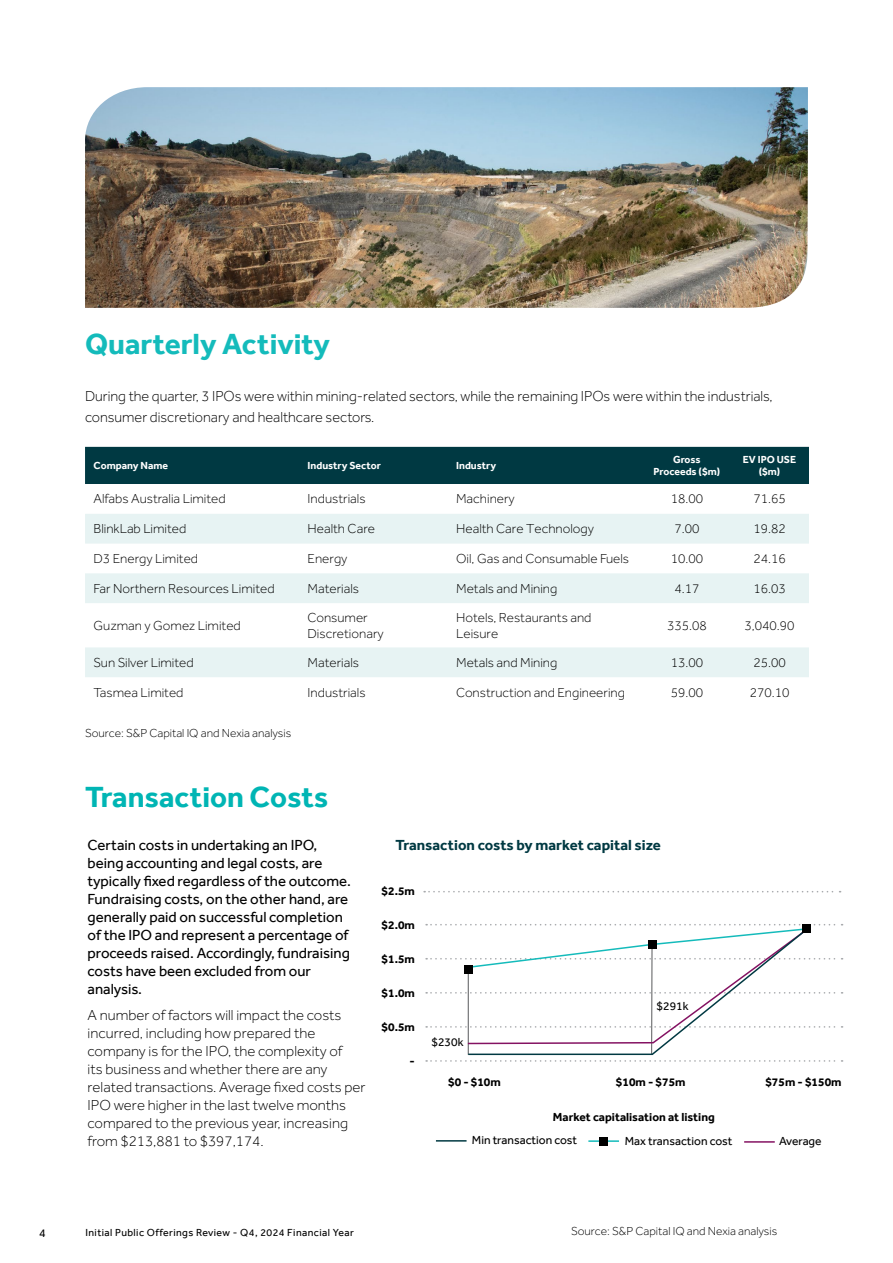
<style>
.page{position:relative;width:893px;height:1263px;background:#fff}
.page>*{position:absolute;margin:0;border:0;box-sizing:border-box;transform-origin:0 0}
.t1{font:700 30px "Effra";color:#14bbbb}
.t2{font:700 30px "Effra";color:#00b5b4}
.t3{font:300 15px/18px "Effra";color:#000}
.t4{font:15px/18px "Effra";color:#000}
.t5{font:700 15px "Effra";color:#003942}
.t6{font:300 13.5px/16.2px "Effra";color:#000}
.t7{font:700 12px "Effra";color:#000}
.t8{font:300 12px "Effra";color:#000}
.t9{font:12px "Effra";color:#000}
.t10{font:700 10.5px/12.6px "Effra";color:#fff;text-align:center}
.t11{font:10.5px "Effra";letter-spacing:.04em;color:#000}
</style>
<div class="page">
<img style="left:85px;top:87px;width:723px;height:221px">
<svg style="left:424px;top:891px;width:417px;height:1px"></svg>
<svg style="left:426px;top:924px;width:417px;height:138px"></svg>
<div style="left:648px;top:940px;width:9px;height:9px;background:#000"></div>
<div style="left:803px;top:925px;width:8px;height:8px;background:#000"></div>
<div style="left:464px;top:965px;width:9px;height:8px;background:#000"></div>
<hr style="left:436px;top:1140px;width:31px;height:1px;background:#003942">
<hr style="left:588px;top:1140px;width:31px;height:2px;background:#14bbbb">
<hr style="left:744px;top:1141px;width:31px;height:2px;background:#841262">
<div style="left:599px;top:1137px;width:9px;height:9px;background:#000"></div>
<div style="left:85px;top:447px;width:724px;height:37px;background:#003942"></div>
<svg style="left:85px;top:514px;width:724px;height:163px;fill:#e7f3f3"></svg>
<h1 class="t1" style="left:85px;top:326px;width:246px">Quarterly Activity</h1>
<p class="t3" style="left:85px;top:385px;width:689px;line-height:21px">During the quarter, 3 IPOs were within mining-related sectors, while the remaining IPOs were within the industrials, consumer discretionary and healthcare sectors.</p>
<p class="t10" style="left:94px;top:459px;width:76px">Company Name</p>
<p class="t10" style="left:308px;top:459px;width:75px">Industry Sector</p>
<p class="t10" style="left:456px;top:459px;width:41px">Industry</p>
<p class="t10" style="left:654px;top:453px;width:68px">Gross<br>Proceeds ($m)</p>
<p class="t10" style="left:743px;top:453px;width:55px">EV IPO USE ($m)</p>
<p class="t6" style="left:94px;top:491px;width:134px">Alfabs Australia Limited</p>
<p class="t6" style="left:308px;top:491px;width:60px">Industrials</p>
<p class="t6" style="left:456px;top:491px;width:60px">Machinery</p>
<p class="t6" style="left:671px;top:491px;width:34px">18.00</p>
<p class="t6" style="left:753px;top:491px;width:34px">71.65</p>
<p class="t6" style="left:94px;top:521px;width:94px">BlinkLab Limited</p>
<p class="t6" style="left:308px;top:521px;width:69px">Health Care</p>
<p class="t6" style="left:456px;top:521px;width:139px">Health Care Technology</p>
<p class="t6" style="left:674px;top:521px;width:27px">7.00</p>
<p class="t6" style="left:753px;top:521px;width:34px">19.82</p>
<p class="t6" style="left:94px;top:550px;width:106px">D3 Energy Limited</p>
<p class="t6" style="left:308px;top:550px;width:41px">Energy</p>
<p class="t6" style="left:456px;top:550px;width:174px">Oil, Gas and Consumable Fuels</p>
<p class="t6" style="left:671px;top:550px;width:34px">10.00</p>
<p class="t6" style="left:753px;top:550px;width:34px">24.16</p>
<p class="t6" style="left:94px;top:580px;width:183px">Far Northern Resources Limited</p>
<p class="t6" style="left:308px;top:580px;width:53px">Materials</p>
<p class="t6" style="left:456px;top:580px;width:103px">Metals and Mining</p>
<p class="t6" style="left:674px;top:580px;width:27px">4.17</p>
<p class="t6" style="left:753px;top:580px;width:34px">16.03</p>
<p class="t6" style="left:94px;top:617px;width:149px">Guzman y Gomez Limited</p>
<p class="t6" style="left:308px;top:609px;width:78px">Consumer<br>Discretionary</p>
<p class="t6" style="left:456px;top:609px;width:137px">Hotels, Restaurants and<br>Leisure</p>
<p class="t6" style="left:667px;top:617px;width:41px">335.08</p>
<p class="t6" style="left:744px;top:617px;width:52px">3,040.90</p>
<p class="t6" style="left:94px;top:654px;width:102px">Sun Silver Limited</p>
<p class="t6" style="left:308px;top:654px;width:53px">Materials</p>
<p class="t6" style="left:456px;top:654px;width:103px">Metals and Mining</p>
<p class="t6" style="left:671px;top:654px;width:34px">13.00</p>
<p class="t6" style="left:753px;top:654px;width:34px">25.00</p>
<p class="t6" style="left:94px;top:684px;width:92px">Tasmea Limited</p>
<p class="t6" style="left:308px;top:684px;width:60px">Industrials</p>
<p class="t6" style="left:456px;top:684px;width:170px">Construction and Engineering</p>
<p class="t6" style="left:671px;top:684px;width:34px">59.00</p>
<p class="t6" style="left:750px;top:684px;width:41px">270.10</p>
<p class="t8" style="left:85px;top:726px;width:208px">Source: S&amp;P Capital IQ and Nexia analysis</p>
<h1 class="t2" style="left:85px;top:778px;width:245px">Transaction Costs</h1>
<p class="t4" style="left:88px;top:836px;width:265px">Certain costs in undertaking an IPO, being accounting and legal costs, are typically fixed regardless of the outcome.<br>Fundraising costs, on the other hand, are generally paid on successful completion of the IPO and represent a percentage of proceeds raised. Accordingly, fundraising costs have been excluded from our analysis.</p>
<p class="t3" style="left:88px;top:1006px;width:279px">A number of factors will impact the costs incurred, including how prepared the company is for the IPO, the complexity of<br>its business and whether there are any related transactions. Average fixed costs per IPO were higher in the last twelve months compared to the previous year, increasing from $213,881 to $397,174.</p>
<p class="t5" style="left:395px;top:836px;width:267px">Transaction costs by market capital size</p>
<p class="t7" style="left:382px;top:883px;width:35px">$2.5m</p>
<p class="t7" style="left:382px;top:917px;width:35px">$2.0m</p>
<p class="t7" style="left:382px;top:951px;width:35px">$1.5m</p>
<p class="t7" style="left:382px;top:985px;width:35px">$1.0m</p>
<p class="t7" style="left:382px;top:1019px;width:35px">$0.5m</p>
<p class="t7" style="left:410px;top:1054px;width:7px">-</p>
<p class="t9" style="left:657px;top:999px;width:34px">$291k</p>
<p class="t9" style="left:432px;top:1035px;width:34px">$230k</p>
<p class="t7" style="left:448px;top:1074px;width:54px">$0 - $10m</p>
<p class="t7" style="left:616px;top:1074px;width:71px">$10m - $75m</p>
<p class="t7" style="left:765px;top:1074px;width:78px">$75m - $150m</p>
<p class="t7" style="left:553px;top:1109px;width:163px">Market capitalisation at listing</p>
<p class="t9" style="left:472px;top:1133px;width:107px">Min transaction cost</p>
<p class="t9" style="left:625px;top:1134px;width:109px">Max transaction cost</p>
<p class="t9" style="left:779px;top:1134px;width:44px">Average</p>
<p class="t9" style="left:39px;top:1226px;width:8px">4</p>
<p class="t11" style="left:85px;top:1226px;width:270px">Initial Public Offerings Review - Q4, 2024 Financial Year</p>
<p class="t8" style="left:571px;top:1224px;width:208px">Source: S&amp;P Capital IQ and Nexia analysis</p>
</div>
